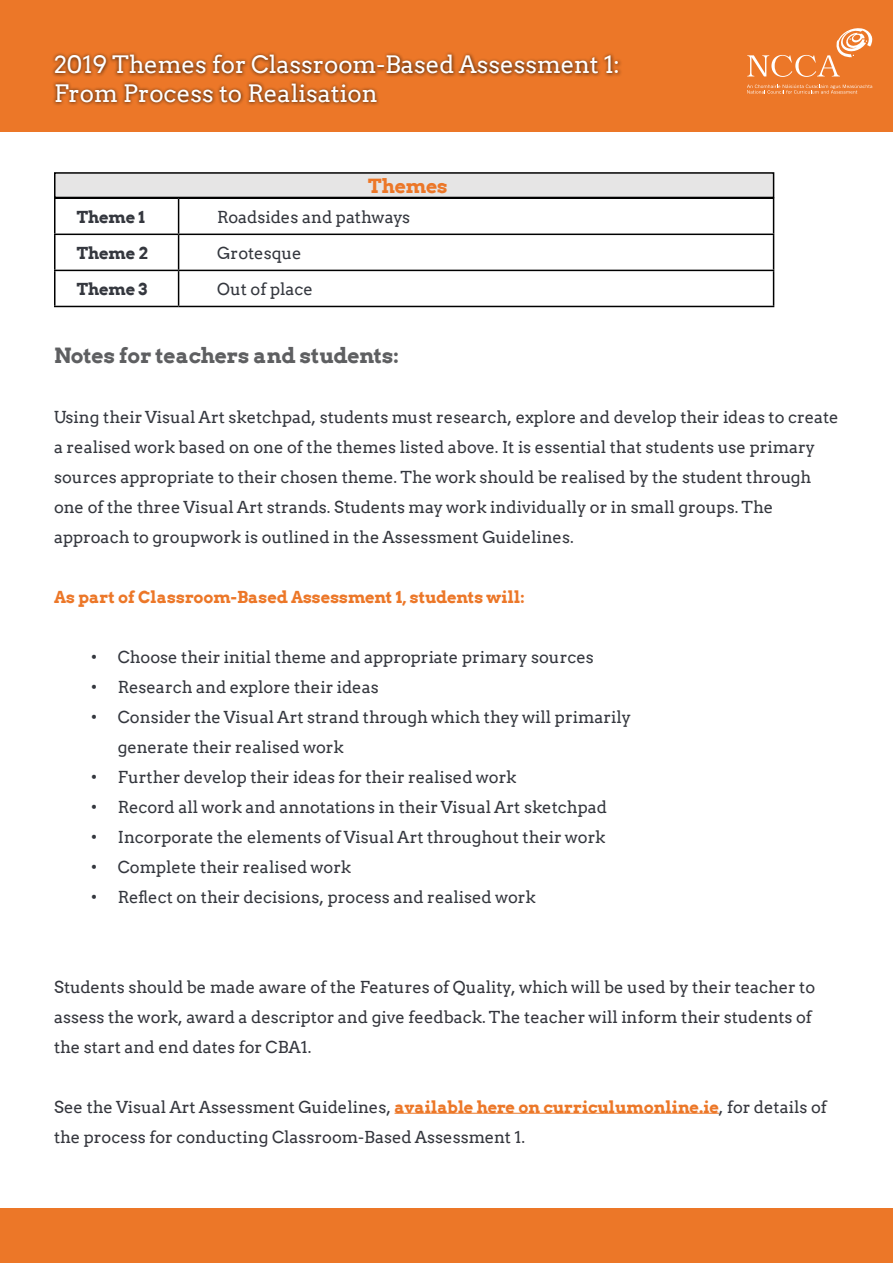
<style>
.page{position:relative;width:893px;height:1263px;background:#fff}
.page>*{position:absolute;margin:0;border:0;box-sizing:border-box;transform-origin:0 0}
.t1{font:24px/28.8px "Arvo";color:#fff}
.t2{font:700 21px "Arvo";letter-spacing:-.005em;color:#5e5f61}
.t3{font:700 19.5px "Arvo";letter-spacing:-.01em;color:#ec7728}
.t4{font:16.5px/30px "Arvo";color:#34373e}
.t5{font:16.5px/30px "Arvo";color:#34363d}
.t6{font:700 16.5px "Arvo";color:#ec7728}
.t7{font:700 16.5px "Arvo";letter-spacing:-.01em;color:#34373e}
.s1{font-weight:700;color:#ec7728}
</style>
<div class="page">
<div style="left:0;top:0;width:893px;height:132px;background:#ec7728"></div>
<div style="left:51px;top:52px;width:571px;height:54px;background:#000;opacity:.73"></div>
<svg style="left:747px;top:85px;width:125px;height:9px"></svg>
<svg style="left:747px;top:28px;width:125px;height:49px"></svg>
<hr style="left:395px;top:1113px;width:324px;height:1px;background:#ec7728">
<div style="left:0;top:1209px;width:893px;height:54px;background:#ec7728"></div>
<div style="left:55px;top:173px;width:719px;height:24px;background:#e6e5e5"></div>
<div style="left:54px;top:172px;width:720px;height:26px;border:2px solid #000"></div>
<hr style="left:54px;top:197px;width:125px;height:2px;background:#000">
<hr style="left:54px;top:199px;width:2px;height:35px;background:#000">
<hr style="left:179px;top:197px;width:595px;height:2px;background:#000">
<hr style="left:178px;top:199px;width:1px;height:35px;background:#000">
<hr style="left:773px;top:199px;width:1px;height:35px;background:#000">
<hr style="left:54px;top:234px;width:125px;height:1px;background:#000">
<hr style="left:54px;top:235px;width:2px;height:35px;background:#000">
<hr style="left:179px;top:234px;width:595px;height:1px;background:#000">
<hr style="left:178px;top:235px;width:1px;height:35px;background:#000">
<hr style="left:773px;top:235px;width:1px;height:35px;background:#000">
<hr style="left:54px;top:270px;width:125px;height:1px;background:#000">
<hr style="left:54px;top:271px;width:2px;height:35px;background:#000">
<hr style="left:179px;top:270px;width:595px;height:1px;background:#000">
<hr style="left:178px;top:271px;width:1px;height:35px;background:#000">
<hr style="left:773px;top:271px;width:1px;height:35px;background:#000">
<hr style="left:54px;top:306px;width:125px;height:1px;background:#000">
<hr style="left:179px;top:306px;width:595px;height:1px;background:#000">
<h1 class="t1" style="left:54px;top:50px;width:568px">2019 Themes for Classroom-Based Assessment 1:<br>From Process to Realisation</h1>
<p class="t3" style="left:368px;top:175px;width:81px">Themes</p>
<p class="t7" style="left:77px;top:207px;width:70px">Theme 1</p>
<p class="t4" style="left:217px;top:202px;width:195px">Roadsides and pathways</p>
<p class="t7" style="left:77px;top:243px;width:73px">Theme 2</p>
<p class="t4" style="left:217px;top:238px;width:86px">Grotesque</p>
<p class="t7" style="left:77px;top:279px;width:72px">Theme 3</p>
<p class="t4" style="left:217px;top:274px;width:97px">Out of place</p>
<p class="t2" style="left:54px;top:343px;width:346px">Notes for teachers and students:</p>
<p class="t4" style="left:54px;top:402px;width:786px">Using their Visual Art sketchpad, students must research, explore and develop their ideas to create a realised work based on one of the themes listed above. It is essential that students use primary sources appropriate to their chosen theme. The work should be realised by the student through one of the three Visual Art strands. Students may work individually or in small groups. The approach to groupwork is outlined in the Assessment Guidelines.</p>
<p class="t6" style="left:54px;top:587px;width:472px">As part of Classroom-Based Assessment 1, students will:</p>
<p class="t4" style="left:91px;top:642px;width:505px">• Choose their initial theme and appropriate primary sources</p>
<p class="t4" style="left:91px;top:672px;width:289px">• Research and explore their ideas</p>
<p class="t4" style="left:118px;top:702px;width:515px;text-indent:-27px">• Consider the Visual Art strand through which they will primarily generate their realised work</p>
<p class="t4" style="left:91px;top:762px;width:427px">• Further develop their ideas for their realised work</p>
<p class="t4" style="left:91px;top:792px;width:518px">• Record all work and annotations in their Visual Art sketchpad</p>
<p class="t4" style="left:91px;top:822px;width:516px">• Incorporate the elements of Visual Art throughout their work</p>
<p class="t4" style="left:91px;top:852px;width:262px">• Complete their realised work</p>
<p class="t4" style="left:91px;top:882px;width:446px">• Reflect on their decisions, process and realised work</p>
<p class="t5" style="left:54px;top:972px;width:763px">Students should be made aware of the Features of Quality, which will be used by their teacher to assess the work, award a descriptor and give feedback. The teacher will inform their students of the start and end dates for CBA1.</p>
<p class="t5" style="left:54px;top:1092px;width:774px">See the Visual Art Assessment Guidelines, <span class="s1">available here on curriculumonline.ie</span>, for details of the process for conducting Classroom-Based Assessment 1.</p>
</div>
